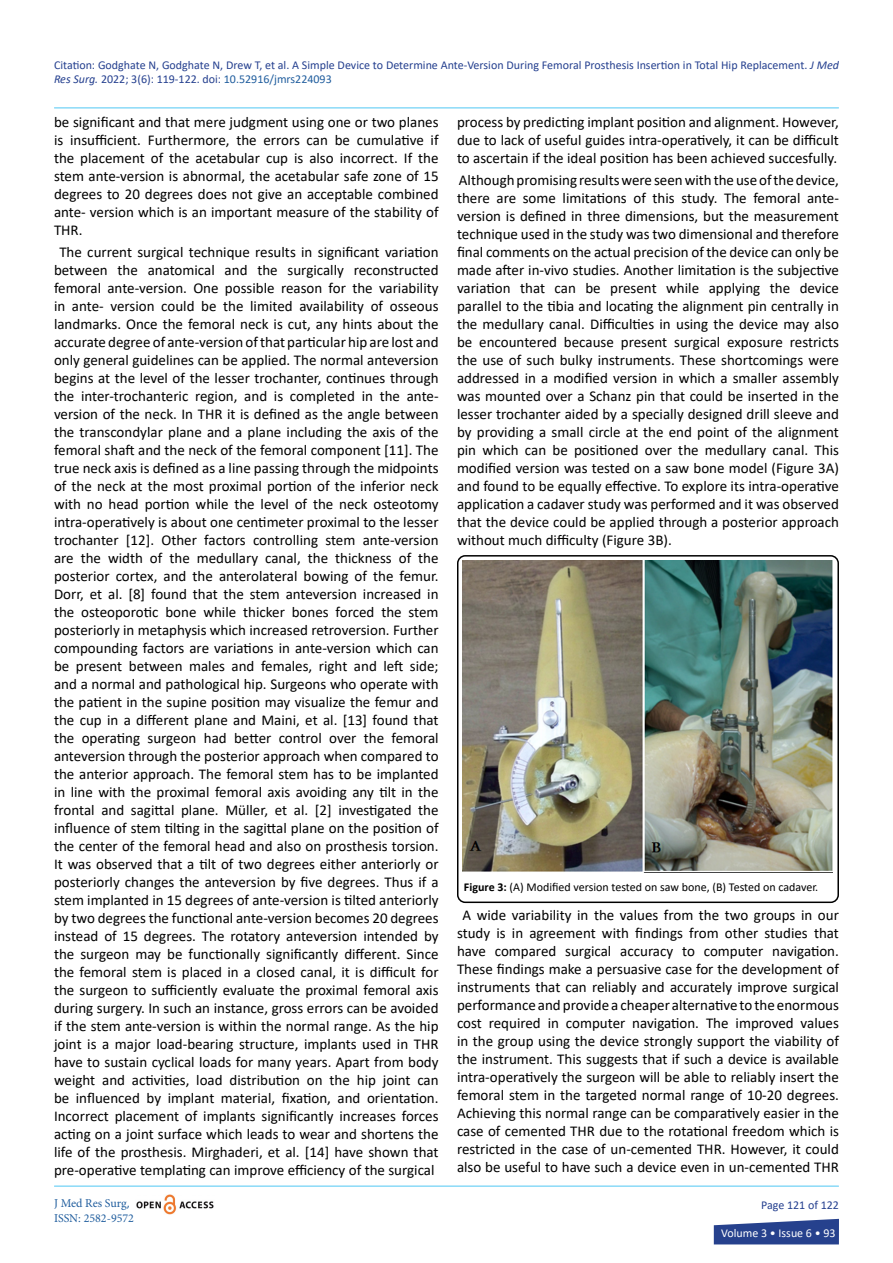
<style>
.page{position:relative;width:893px;height:1263px;background:#fff}
.page>*{position:absolute;margin:0;border:0;box-sizing:border-box;transform-origin:0 0}
.t1{font:15px/18px "Calibri";color:#000;text-align:justify}
.t2{font:12px/14.4px "Calibri";color:#25408f}
.t3{font:12px "Calibri";color:#000}
.t4{font:12px/15px "Minion Pro";color:#215e9e}
.t5{font:12px "Calibri";color:#fff}
.s1{font-style:italic}
.s2{color:#215e9e}
.s3{font-family:"Calibri"}
.s4{font-weight:700}
</style>
<div class="page">
<svg style="left:714px;top:1219px;width:125px;height:25px;background:#40589a"></svg>
<hr style="left:54px;top:107px;width:785px;height:1px;background:#00aeef">
<hr style="left:54px;top:1186px;width:785px;height:1px;background:#00aeef">
<img style="left:136px;top:1194px;width:78px;height:21px">
<div style="left:457px;top:555px;width:382px;height:348px;border:2px solid #000;border-radius:8px"></div>
<img style="left:462px;top:561px;width:370px;height:311px">
<p class="t2" style="left:54px;top:58px;width:786px">Citation: Godghate N, Godghate N, Drew T, et al. A Simple Device to Determine Ante-Version During Femoral Prosthesis Insertion in Total Hip Replacement. <span class="s1">J Med<br>Res Surg.</span> 2022; 3(6): 119-122. doi: <span class="s2">10.52916/jmrs224093</span></p>
<p class="t1" style="left:54px;top:112px;width:386px">be significant and that mere judgment using one or two planes is insufficient. Furthermore, the errors can be cumulative if the placement of the acetabular cup is also incorrect. If the stem ante-version is abnormal, the acetabular safe zone of 15 degrees to 20 degrees does not give an acceptable combined ante- version which is an important measure of the stability of THR.</p>
<p class="t1" style="left:54px;top:243px;width:386px;text-align:center">The current surgical technique results in significant variation between the anatomical and the surgically reconstructed femoral ante-version. One possible reason for the variability in ante- version could be the limited availability of osseous landmarks. Once the femoral neck is cut, any hints about the accurate degree of ante-version of that particular hip are lost and only general guidelines can be applied. The normal anteversion begins at the level of the lesser trochanter, continues through the inter-trochanteric region, and is completed in the ante&shy;version of the neck. In THR it is defined as the angle between the transcondylar plane and a plane including the axis of the femoral shaft and the neck of the femoral component [11]. The true neck axis is defined as a line passing through the midpoints of the neck at the most proximal portion of the inferior neck with no head portion while the level of the neck osteotomy intra-operatively is about one centimeter proximal to the lesser trochanter [12]. Other factors controlling stem ante-version are the width of the medullary canal, the thickness of the posterior cortex, and the anterolateral bowing of the femur.<br>Dorr, et al. [8] found that the stem anteversion increased in the osteoporotic bone while thicker bones forced the stem posteriorly in metaphysis which increased retroversion. Further compounding factors are variations in ante-version which can be present between males and females, right and left side; and a normal and pathological hip. Surgeons who operate with the patient in the supine position may visualize the femur and the cup in a different plane and Maini, et al. [13] found that the operating surgeon had better control over the femoral anteversion through the posterior approach when compared to the anterior approach. The femoral stem has to be implanted in line with the proximal femoral axis avoiding any tilt in the frontal and sagittal plane. Müller, et al. [2] investigated the influence of stem tilting in the sagittal plane on the position of the center of the femoral head and also on prosthesis torsion.<br>It was observed that a tilt of two degrees either anteriorly or posteriorly changes the anteversion by five degrees. Thus if a stem implanted in 15 degrees of ante-version is tilted anteriorly by two degrees the functional ante-version becomes 20 degrees instead of 15 degrees. The rotatory anteversion intended by the surgeon may be functionally significantly different. Since the femoral stem is placed in a closed canal, it is difficult for the surgeon to sufficiently evaluate the proximal femoral axis during surgery. In such an instance, gross errors can be avoided if the stem ante-version is within the normal range. As the hip joint is a major load-bearing structure, implants used in THR have to sustain cyclical loads for many years. Apart from body weight and activities, load distribution on the hip joint can be influenced by implant material, fixation, and orientation.<br>Incorrect placement of implants significantly increases forces acting on a joint surface which leads to wear and shortens the life of the prosthesis. Mirghaderi, et al. [14] have shown that pre-operative templating can improve efficiency of the surgical</p>
<p class="t4" style="left:54px;top:1196px;width:82px">J Med Res Surg<span class="s3">,<br></span>ISSN: 2582-9572</p>
<p class="t1" style="left:457px;top:112px;width:383px">process by predicting implant position and alignment. However, due to lack of useful guides intra-operatively, it can be difficult to ascertain if the ideal position has been achieved succesfully.</p>
<p class="t1" style="left:457px;top:171px;width:383px">Although promising results were seen with the use of the device, there are some limitations of this study. The femoral ante&shy;version is defined in three dimensions, but the measurement technique used in the study was two dimensional and therefore final comments on the actual precision of the device can only be made after in-vivo studies. Another limitation is the subjective variation that can be present while applying the device parallel to the tibia and locating the alignment pin centrally in the medullary canal. Difficulties in using the device may also be encountered because present surgical exposure restricts the use of such bulky instruments. These shortcomings were addressed in a modified version in which a smaller assembly was mounted over a Schanz pin that could be inserted in the lesser trochanter aided by a specially designed drill sleeve and by providing a small circle at the end point of the alignment pin which can be positioned over the medullary canal. This modified version was tested on a saw bone model (Figure 3A) and found to be equally effective. To explore its intra-operative application a cadaver study was performed and it was observed that the device could be applied through a posterior approach without much difficulty (Figure 3B).</p>
<p class="t3" style="left:464px;top:878px;width:356px"><span class="s4">Figure 3:</span> (A) Modified version tested on saw bone, (B) Tested on cadaver.</p>
<p class="t1" style="left:457px;top:906px;width:383px;text-align:center">A wide variability in the values from the two groups in our study is in agreement with findings from other studies that have compared surgical accuracy to computer navigation.<br>These findings make a persuasive case for the development of instruments that can reliably and accurately improve surgical performance and provide a cheaper alternative to the enormous cost required in computer navigation. The improved values in the group using the device strongly support the viability of the instrument. This suggests that if such a device is available intra-operatively the surgeon will be able to reliably insert the femoral stem in the targeted normal range of 10-20 degrees.<br>Achieving this normal range can be comparatively easier in the case of cemented THR due to the rotational freedom which is restricted in the case of un-cemented THR. However, it could also be useful to have such a device even in un-cemented THR</p>
<p class="t2" style="left:761px;top:1197px;width:79px">Page 121 of 122</p>
<p class="t5" style="left:721px;top:1225px;width:116px">Volume 3 • Issue 6 • 93</p>
</div>
